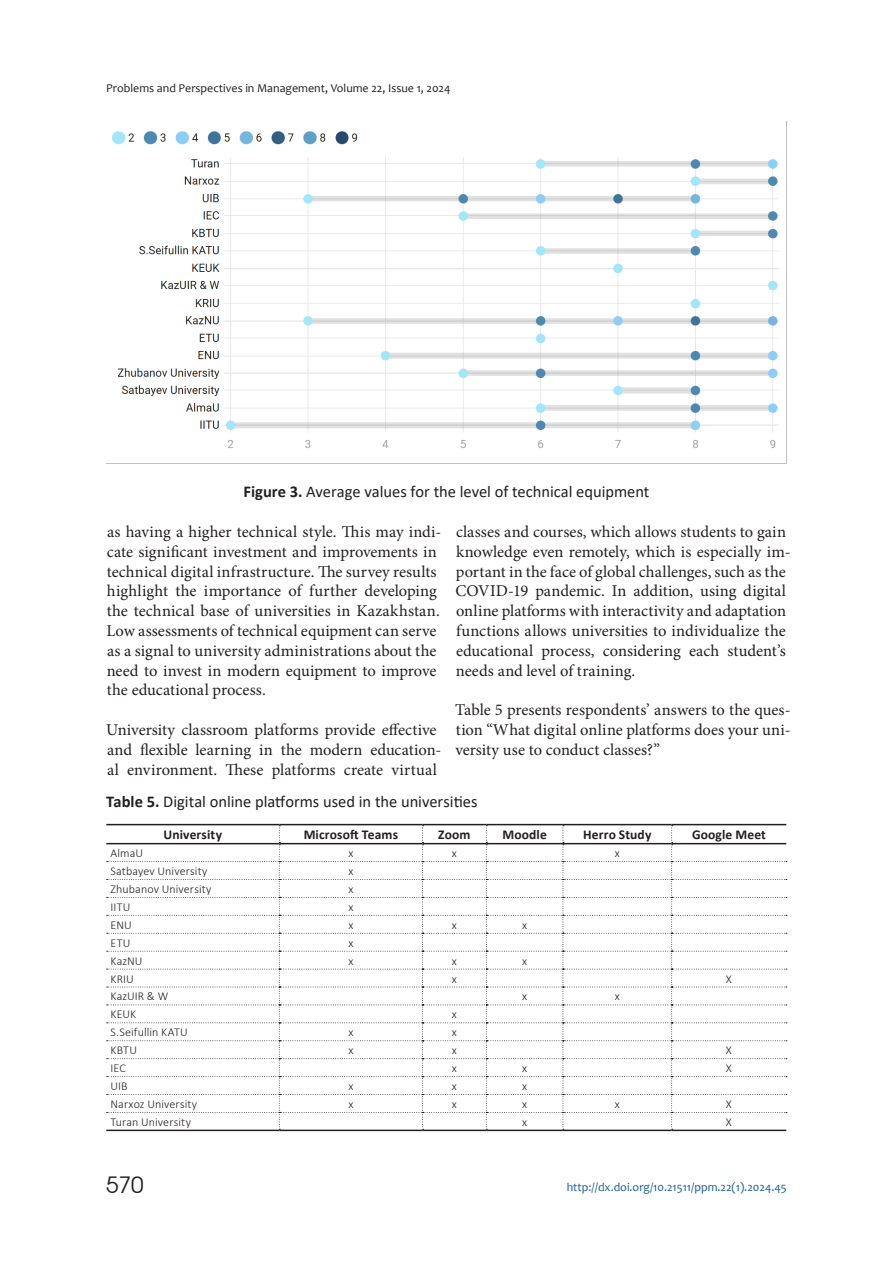
<style>
.page{position:relative;width:893px;height:1263px;background:#fff}
.page>*{position:absolute;margin:0;border:0;box-sizing:border-box;transform-origin:0 0}
.t1{font:22.5px "Avant Garde Gothic C";color:#231f20}
.t2{font:16.5px/19.8px "Minion Pro";letter-spacing:.005em;color:#231f20}
.t3{font:16.5px "Calibri";letter-spacing:-.005em;color:#231f20}
.t4{font:700 13.5px "Calibri";letter-spacing:.01em;color:#231f20}
.t5{font:300 12px "Calibri";letter-spacing:.005em;color:#231f20}
.t6{font:12px "Candara";color:#231f20}
.t7{font:12px "Candara";color:#175d9e}
.s1{font-weight:700}
</style>
<div class="page">
<img style="left:106px;top:121px;width:681px;height:343px">
<hr style="left:106px;top:824px;width:173px;height:1px;background:#231f20">
<hr style="left:279px;top:824px;width:144px;height:1px;background:#231f20">
<hr style="left:423px;top:824px;width:63px;height:1px;background:#231f20">
<hr style="left:486px;top:824px;width:77px;height:1px;background:#231f20">
<hr style="left:563px;top:824px;width:109px;height:1px;background:#231f20">
<hr style="left:672px;top:824px;width:114px;height:1px;background:#231f20">
<hr style="left:106px;top:843px;width:173px;height:1px;background:#231f20">
<hr style="left:106px;top:1129px;width:173px;height:2px;background:#231f20">
<hr style="left:279px;top:1129px;width:144px;height:2px;background:#231f20">
<hr style="left:423px;top:1129px;width:63px;height:2px;background:#231f20">
<hr style="left:486px;top:1129px;width:77px;height:2px;background:#231f20">
<hr style="left:563px;top:1129px;width:109px;height:2px;background:#231f20">
<hr style="left:672px;top:1129px;width:114px;height:2px;background:#231f20">
<svg style="left:107px;top:825px;width:680px;height:305px"></svg>
<p class="t6" style="left:106px;top:83px;width:346px">Problems and Perspectives in Management, Volume 22, Issue 1, 2024</p>
<p class="t3" style="left:243px;top:480px;width:407px"><span class="s1">Figure 3.</span> Average values for the level of technical equipment</p>
<p class="t2" style="left:106px;top:523px;width:336px">as having a higher technical style. This may indi&shy;cate significant investment and improvements in technical digital infrastructure. The survey results highlight the importance of further developing the technical base of universities in Kazakhstan.<br>Low assessments of technical equipment can serve as a signal to university administrations about the need to invest in modern equipment to improve the educational process.</p>
<p class="t2" style="left:106px;top:721px;width:337px">University classroom platforms provide effective and flexible learning in the modern education&shy;al environment. These platforms create virtual</p>
<p class="t2" style="left:455px;top:523px;width:337px">classes and courses, which allows students to gain knowledge even remotely, which is especially im&shy;portant in the face of global challenges, such as the COVID-19 pandemic. In addition, using digital online platforms with interactivity and adaptation functions allows universities to individualize the educational process, considering each student’s needs and level of training.</p>
<p class="t2" style="left:455px;top:702px;width:337px;text-align:justify">Table 5 presents respondents’ answers to the ques&shy;tion “What digital online platforms does your uni&shy;versity use to conduct classes?”</p>
<p class="t3" style="left:106px;top:790px;width:373px"><span class="s1">Table 5.</span> Digital online platforms used in the universities</p>
<p class="t4" style="left:164px;top:830px;width:60px">University</p>
<p class="t4" style="left:304px;top:825px;width:96px">Microsoft Teams</p>
<p class="t4" style="left:438px;top:830px;width:34px">Zoom</p>
<p class="t4" style="left:502px;top:830px;width:46px">Moodle</p>
<p class="t4" style="left:583px;top:830px;width:70px">Herro Study</p>
<p class="t4" style="left:692px;top:830px;width:75px">Google Meet</p>
<p class="t5" style="left:111px;top:846px;width:34px">AlmaU</p>
<p class="t5" style="left:348px;top:846px;width:7px">х</p>
<p class="t5" style="left:452px;top:846px;width:7px">х</p>
<p class="t5" style="left:615px;top:846px;width:7px">х</p>
<p class="t5" style="left:111px;top:864px;width:98px">Satbayev University</p>
<p class="t5" style="left:348px;top:864px;width:7px">х</p>
<p class="t5" style="left:111px;top:881px;width:103px">Zhubanov University</p>
<p class="t5" style="left:348px;top:881px;width:7px">х</p>
<p class="t5" style="left:111px;top:899px;width:21px">IITU</p>
<p class="t5" style="left:348px;top:899px;width:7px">х</p>
<p class="t5" style="left:111px;top:917px;width:23px">ENU</p>
<p class="t5" style="left:348px;top:917px;width:7px">х</p>
<p class="t5" style="left:452px;top:917px;width:7px">х</p>
<p class="t5" style="left:522px;top:917px;width:7px">х</p>
<p class="t5" style="left:111px;top:935px;width:21px">ETU</p>
<p class="t5" style="left:348px;top:935px;width:7px">х</p>
<p class="t5" style="left:111px;top:953px;width:34px">KazNU</p>
<p class="t5" style="left:348px;top:953px;width:7px">х</p>
<p class="t5" style="left:452px;top:953px;width:7px">х</p>
<p class="t5" style="left:522px;top:953px;width:7px">х</p>
<p class="t5" style="left:111px;top:971px;width:25px">KRIU</p>
<p class="t5" style="left:452px;top:971px;width:7px">х</p>
<p class="t5" style="left:726px;top:971px;width:8px">Х</p>
<p class="t5" style="left:111px;top:989px;width:59px">KazUIR &amp; W</p>
<p class="t5" style="left:522px;top:989px;width:7px">х</p>
<p class="t5" style="left:615px;top:989px;width:7px">х</p>
<p class="t5" style="left:111px;top:1007px;width:27px">KEUK</p>
<p class="t5" style="left:452px;top:1007px;width:7px">х</p>
<p class="t5" style="left:111px;top:1025px;width:79px">S.Seifullin KATU</p>
<p class="t5" style="left:348px;top:1025px;width:7px">х</p>
<p class="t5" style="left:452px;top:1025px;width:7px">х</p>
<p class="t5" style="left:111px;top:1043px;width:28px">KBTU</p>
<p class="t5" style="left:348px;top:1043px;width:7px">х</p>
<p class="t5" style="left:452px;top:1043px;width:7px">х</p>
<p class="t5" style="left:726px;top:1043px;width:8px">Х</p>
<p class="t5" style="left:111px;top:1064px;width:17px">IEC</p>
<p class="t5" style="left:452px;top:1061px;width:7px">х</p>
<p class="t5" style="left:522px;top:1061px;width:7px">х</p>
<p class="t5" style="left:726px;top:1061px;width:8px">Х</p>
<p class="t5" style="left:111px;top:1078px;width:19px">UIB</p>
<p class="t5" style="left:348px;top:1078px;width:7px">х</p>
<p class="t5" style="left:452px;top:1078px;width:7px">х</p>
<p class="t5" style="left:522px;top:1078px;width:7px">х</p>
<p class="t5" style="left:111px;top:1096px;width:88px">Narxoz University</p>
<p class="t5" style="left:348px;top:1096px;width:7px">х</p>
<p class="t5" style="left:452px;top:1096px;width:7px">х</p>
<p class="t5" style="left:522px;top:1096px;width:7px">х</p>
<p class="t5" style="left:615px;top:1096px;width:7px">х</p>
<p class="t5" style="left:726px;top:1096px;width:8px">Х</p>
<p class="t5" style="left:111px;top:1114px;width:82px">Turan University</p>
<p class="t5" style="left:522px;top:1114px;width:7px">х</p>
<p class="t5" style="left:726px;top:1114px;width:8px">Х</p>
<h1 class="t1" style="left:106px;top:1172px;width:39px">570</h1>
<p class="t7" style="left:567px;top:1182px;width:221px">http://dx.doi.org/10.21511/ppm.22(1).2024.45</p>
</div>
